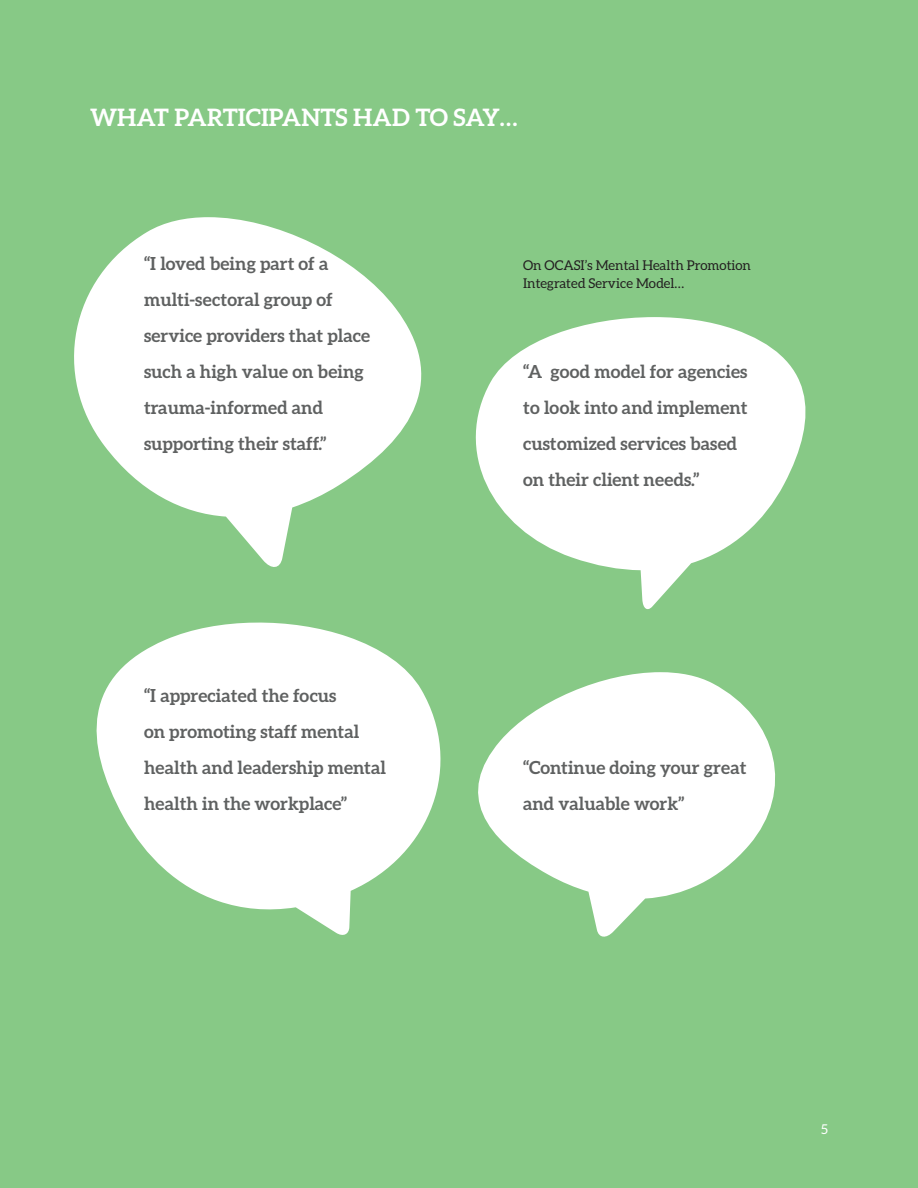
<style>
.page{position:relative;width:918px;height:1188px;background:#87c986}
.page>*{position:absolute;margin:0;border:0;box-sizing:border-box;transform-origin:0 0}
.Heading_2{font:700 24px "Aleo";color:#fff}
.Bio_Role{font:700 18px/36px "Aleo";color:#5f6161}
.Paragraph{font:13.5px/18px "Aleo";color:#231f20}
.t1{font:13.5px "Aleo";color:#fff}
</style>
<div class="page">
<svg style="left:74px;top:217px;width:348px;height:350px;fill:#fff"></svg>
<svg style="left:96px;top:622px;width:345px;height:313px;fill:#fff"></svg>
<svg style="left:478px;top:672px;width:297px;height:265px;fill:#fff"></svg>
<svg style="left:475px;top:317px;width:331px;height:292px;fill:#fff"></svg>
<p class="Heading_2" style="left:90px;top:103px;width:429px">WHAT PARTICIPANTS HAD TO SAY…</p>
<p class="Bio_Role" style="left:144px;top:245px;width:228px">“I loved being part of a multi-sectoral group of service providers that place such a high value on being trauma-informed and supporting their staff.”</p>
<p class="Bio_Role" style="left:144px;top:677px;width:244px">“I appreciated the focus<br>on promoting staff mental health and leadership mental health in the workplace”</p>
<p class="Paragraph" style="left:523px;top:256px;width:229px">On OCASI’s Mental Health Promotion<br>Integrated Service Model…</p>
<p class="Bio_Role" style="left:523px;top:353px;width:226px">“A good model for agencies to look into and implement customized services based on their client needs.”</p>
<p class="Bio_Role" style="left:523px;top:749px;width:225px">“Continue doing your great and valuable work”</p>
<p class="t1" style="left:821px;top:1122px;width:8px">5</p>
</div>
